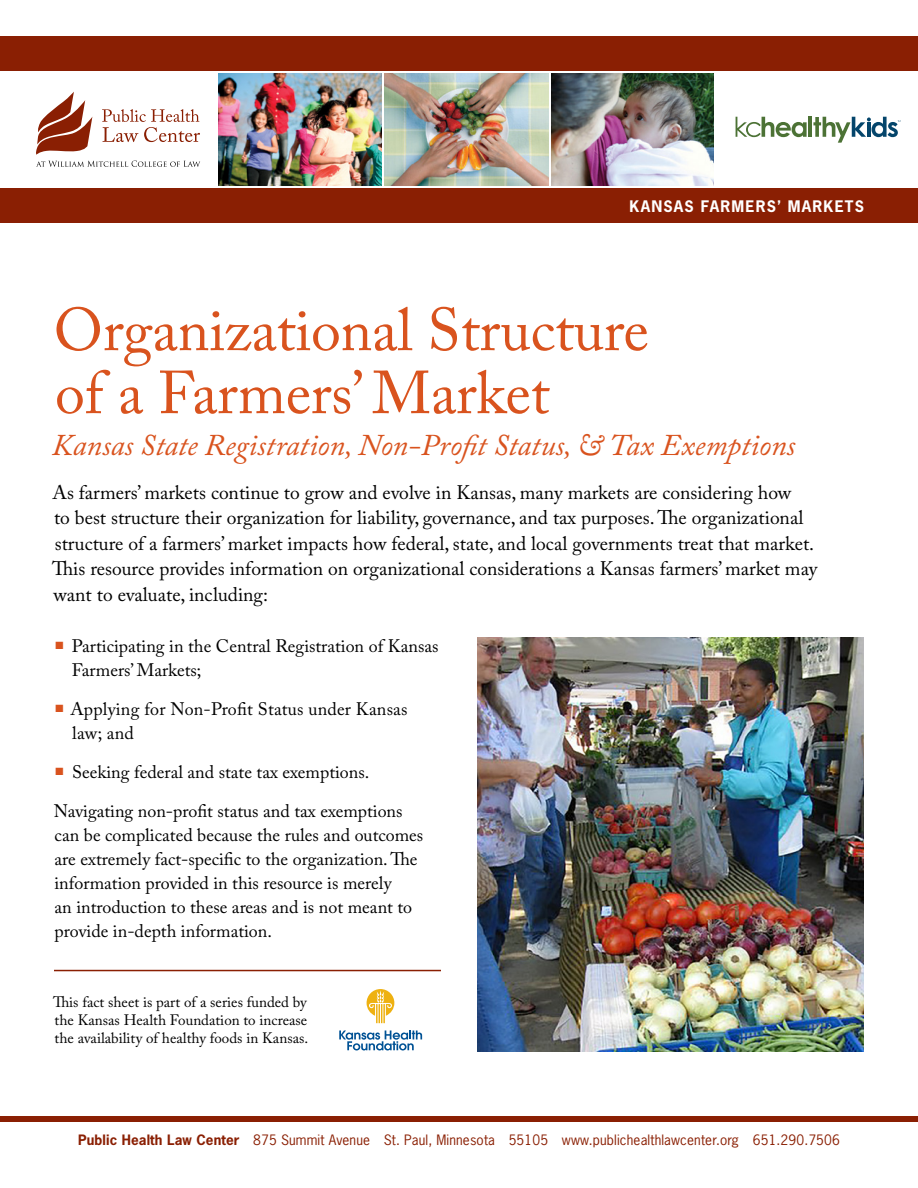
<style>
.page{position:relative;width:918px;height:1188px;background:#fff}
.page>*{position:absolute;margin:0;border:0;box-sizing:border-box;transform-origin:0 0}
.title_w_subtitle_bel{font:60px/63px "Adobe Caslon Pro";letter-spacing:-.005em;color:#d9531e}
._4_subtitle_below{font:italic 30px "Adobe Caslon Pro";color:#d9531e}
.intro_text{font:19.5px/25.5px "Adobe Caslon Pro";color:#000}
._1_body_copy{font:18px/24px "Adobe Caslon Pro";color:#000}
.pullquote{font:15px/18px "Adobe Caslon Pro";color:#000;text-align:justify}
.t1{font:700 15px "News Gothic";letter-spacing:.08em;color:#fff}
.t2{font:13.5px "News Gothic Std";letter-spacing:.01em;color:#8a1f03}
.s1{font-weight:700}
</style>
<div class="page">
<svg style="left:36px;top:92px;width:56px;height:63px"></svg>
<svg style="left:102px;top:109px;width:98px;height:33px"></svg>
<svg style="left:36px;top:161px;width:164px;height:6px"></svg>
<div style="left:0;top:36px;width:918px;height:34px;background:#8a1f03"></div>
<div style="left:0;top:188px;width:918px;height:34px;background:#8a1f03"></div>
<img style="left:219px;top:74px;width:163px;height:111px">
<img style="left:385px;top:73px;width:163px;height:112px">
<img style="left:551px;top:73px;width:163px;height:112px">
<div style="left:0;top:1116px;width:918px;height:6px;background:#8a1f03"></div>
<img style="left:477px;top:637px;width:387px;height:414px">
<svg style="left:736px;top:117px;width:71px;height:20px"></svg>
<hr style="left:808px;top:117px;width:4px;height:20px;background:#4c7235">
<svg style="left:813px;top:117px;width:88px;height:26px"></svg>
<hr style="left:54px;top:970px;width:387px;height:1px;background:#8a1f03">
<svg style="left:339px;top:1030px;width:83px;height:21px"></svg>
<svg style="left:367px;top:989px;width:27px;height:34px"></svg>
<p class="t1" style="left:629px;top:196px;width:236px">KANSAS FARMERS’ MARKETS</p>
<p class="title_w_subtitle_bel" style="left:54px;top:298px;width:597px">Organizational Structure of a Farmers’ Market</p>
<p class="_4_subtitle_below" style="left:52px;top:427px;width:745px">Kansas State Registration, Non-Profit Status, &amp; Tax Exemptions</p>
<p class="intro_text" style="left:52px;top:479px;width:767px">As farmers’ markets continue to grow and evolve in Kansas, many markets are considering how<br>to best structure their organization for liability, governance, and tax purposes. The organizational structure of a farmers’ market impacts how federal, state, and local governments treat that market.<br>This resource provides information on organizational considerations a Kansas farmers’ market may want to evaluate, including:</p>
<p class="_1_body_copy" style="left:72px;top:633px;width:368px;text-indent:-16px"><sup>■</sup> Participating in the Central Registration of Kansas<br>Farmers’ Markets;</p>
<p class="_1_body_copy" style="left:72px;top:696px;width:337px;text-indent:-17px"><sup>■</sup> Applying for Non-Profit Status under Kansas law; and</p>
<p class="_1_body_copy" style="left:55px;top:759px;width:315px"><sup>■</sup> Seeking federal and state tax exemptions.</p>
<p class="_1_body_copy" style="left:54px;top:798px;width:371px">Navigating non-profit status and tax exemptions can be complicated because the rules and outcomes are extremely fact-specific to the organization. The information provided in this resource is merely<br>an introduction to these areas and is not meant to provide in-depth information.</p>
<p class="pullquote" style="left:53px;top:993px;width:257px">This fact sheet is part of a series funded by the Kansas Health Foundation to increase the availability of healthy foods in Kansas.</p>
<p class="t2" style="left:78px;top:1131px;width:763px"><span class="s1">Public Health Law Center</span> 875 Summit Avenue St. Paul, Minnesota 55105 www.publichealthlawcenter.org 651.290.7506</p>
</div>
